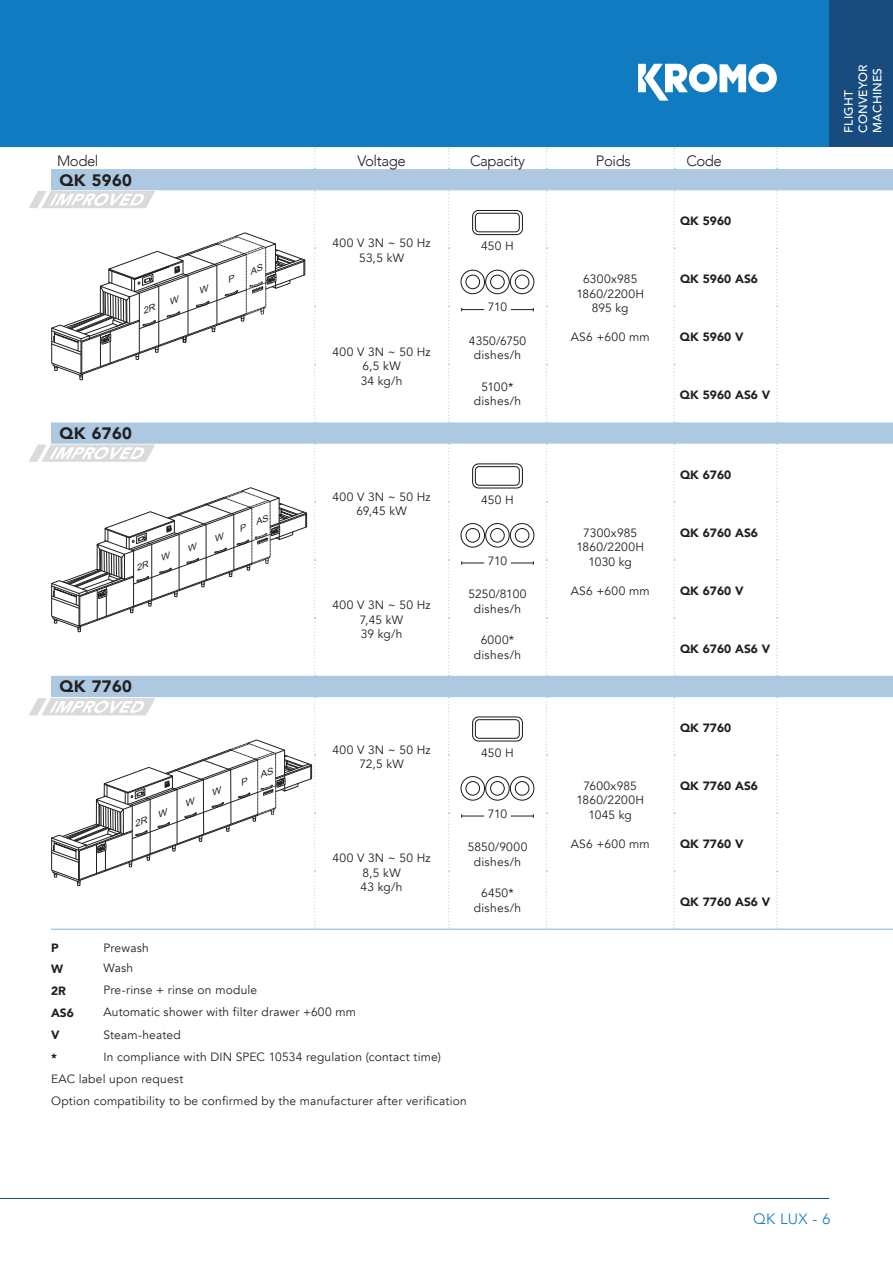
<style>
.page{position:relative;width:893px;height:1263px;background:#fff}
.page>*{position:absolute;margin:0;border:0;box-sizing:border-box;transform-origin:0 0}
.t1{font:900 16.5px "Avenir";letter-spacing:.02em;color:#231f20}
.t2{font:300 15px "Avenir";letter-spacing:-.03em;color:#231f20}
.t3{font:300 15px "Avenir";color:#107bc1}
.t4{font:12px/14.4px "Avenir";letter-spacing:.015em;color:#231f20;text-align:center}
.t5{font:900 12px/22.2px "Avenir";color:#231f20}
.t6{font:500 12px/14.4px "Avenir";letter-spacing:.01em;color:#fff}
</style>
<div class="page">
<hr style="left:0;top:1198px;width:829px;height:1px;background:#184c7e">
<div style="left:0;top:0;width:893px;height:147px;background:#107bc1"></div>
<div style="left:829px;top:0;width:64px;height:147px;background:#184c7e"></div>
<svg style="left:51px;top:169px;width:842px;height:528px"></svg>
<svg style="left:314px;top:190px;width:2px;height:232px"></svg>
<svg style="left:448px;top:190px;width:2px;height:232px"></svg>
<svg style="left:546px;top:190px;width:1px;height:232px"></svg>
<svg style="left:673px;top:190px;width:2px;height:232px"></svg>
<svg style="left:314px;top:444px;width:2px;height:232px"></svg>
<svg style="left:448px;top:444px;width:2px;height:232px"></svg>
<svg style="left:546px;top:444px;width:1px;height:232px"></svg>
<svg style="left:673px;top:444px;width:2px;height:232px"></svg>
<svg style="left:448px;top:697px;width:2px;height:231px"></svg>
<svg style="left:546px;top:697px;width:1px;height:231px"></svg>
<svg style="left:673px;top:697px;width:2px;height:231px"></svg>
<hr style="left:51px;top:928px;width:264px;height:2px;background:#adc9e1">
<hr style="left:315px;top:928px;width:134px;height:2px;background:#adc9e1">
<hr style="left:449px;top:928px;width:97px;height:2px;background:#adc9e1">
<hr style="left:546px;top:928px;width:128px;height:2px;background:#adc9e1">
<hr style="left:674px;top:928px;width:103px;height:2px;background:#adc9e1">
<hr style="left:777px;top:928px;width:116px;height:2px;background:#adc9e1">
<svg style="left:314px;top:148px;width:2px;height:21px"></svg>
<svg style="left:448px;top:148px;width:2px;height:21px"></svg>
<svg style="left:673px;top:148px;width:2px;height:21px"></svg>
<svg style="left:776px;top:148px;width:2px;height:21px"></svg>
<svg style="left:776px;top:190px;width:2px;height:232px"></svg>
<svg style="left:776px;top:444px;width:2px;height:232px"></svg>
<svg style="left:776px;top:697px;width:2px;height:231px"></svg>
<div style="left:472px;top:210px;width:51px;height:25px;border:1px solid #1a171b;border-radius:6px"></div>
<div style="left:475px;top:213px;width:45px;height:19px;border:1px solid #1a171b;border-radius:4px"></div>
<div style="left:461px;top:270px;width:24px;height:24px;border:1px solid #1a171b;border-radius:50%"></div>
<div style="left:466px;top:275px;width:14px;height:14px;border:1px solid #1a171b;border-radius:50%"></div>
<div style="left:485px;top:270px;width:24px;height:24px;border:1px solid #1a171b;border-radius:50%"></div>
<div style="left:490px;top:275px;width:15px;height:14px;border:1px solid #1a171b;border-radius:50%"></div>
<div style="left:510px;top:270px;width:24px;height:24px;border:1px solid #1a171b;border-radius:50%"></div>
<div style="left:515px;top:275px;width:14px;height:14px;border:1px solid #1a171b;border-radius:50%"></div>
<svg style="left:461px;top:308px;width:23px;height:3px"></svg>
<svg style="left:511px;top:308px;width:23px;height:3px"></svg>
<div style="left:472px;top:464px;width:51px;height:24px;border:1px solid #1a171b;border-radius:6px"></div>
<div style="left:475px;top:466px;width:45px;height:19px;border:1px solid #1a171b;border-radius:4px"></div>
<div style="left:461px;top:523px;width:24px;height:24px;border:1px solid #1a171b;border-radius:50%"></div>
<div style="left:466px;top:528px;width:14px;height:14px;border:1px solid #1a171b;border-radius:50%"></div>
<div style="left:485px;top:523px;width:24px;height:24px;border:1px solid #1a171b;border-radius:50%"></div>
<div style="left:490px;top:528px;width:15px;height:14px;border:1px solid #1a171b;border-radius:50%"></div>
<div style="left:510px;top:523px;width:24px;height:24px;border:1px solid #1a171b;border-radius:50%"></div>
<div style="left:515px;top:528px;width:14px;height:14px;border:1px solid #1a171b;border-radius:50%"></div>
<svg style="left:461px;top:561px;width:23px;height:4px"></svg>
<svg style="left:511px;top:561px;width:23px;height:4px"></svg>
<div style="left:472px;top:717px;width:51px;height:24px;border:1px solid #1a171b;border-radius:6px"></div>
<div style="left:475px;top:719px;width:45px;height:19px;border:1px solid #1a171b;border-radius:4px"></div>
<div style="left:461px;top:776px;width:24px;height:24px;border:1px solid #1a171b;border-radius:50%"></div>
<div style="left:466px;top:781px;width:14px;height:14px;border:1px solid #1a171b;border-radius:50%"></div>
<div style="left:485px;top:776px;width:24px;height:24px;border:1px solid #1a171b;border-radius:50%"></div>
<div style="left:490px;top:781px;width:15px;height:14px;border:1px solid #1a171b;border-radius:50%"></div>
<div style="left:510px;top:776px;width:24px;height:24px;border:1px solid #1a171b;border-radius:50%"></div>
<div style="left:515px;top:781px;width:14px;height:14px;border:1px solid #1a171b;border-radius:50%"></div>
<svg style="left:461px;top:814px;width:23px;height:4px"></svg>
<svg style="left:511px;top:814px;width:23px;height:4px"></svg>
<svg style="left:29px;top:444px;width:126px;height:18px"></svg>
<svg style="left:29px;top:191px;width:126px;height:17px"></svg>
<svg style="left:638px;top:64px;width:139px;height:37px"></svg>
<svg style="left:51px;top:233px;width:254px;height:147px"></svg>
<svg style="left:51px;top:487px;width:256px;height:145px"></svg>
<svg style="left:29px;top:697px;width:287px;height:231px"></svg>
<p class="t2" style="left:57px;top:152px;width:43px">Model</p>
<p class="t2" style="left:358px;top:152px;width:50px">Voltage</p>
<p class="t2" style="left:470px;top:152px;width:56px">Capacity</p>
<p class="t2" style="left:596px;top:152px;width:36px">Poids</p>
<p class="t2" style="left:686px;top:152px;width:37px">Code</p>
<h1 class="t1" style="left:60px;top:166px;width:74px">QK 5960</h1>
<h1 class="t1" style="left:60px;top:419px;width:74px">QK 6760</h1>
<h1 class="t1" style="left:60px;top:672px;width:74px">QK 7760</h1>
<p class="t4" style="left:333px;top:236px;width:100px">400 V 3N ~ 50 Hz<br>53,5 kW</p>
<p class="t4" style="left:481px;top:239px;width:34px">450 H</p>
<p class="t4" style="left:488px;top:300px;width:21px">710</p>
<p class="t4" style="left:469px;top:333px;width:59px">4350/6750</p>
<p class="t4" style="left:482px;top:380px;width:33px">5100*</p>
<p class="t4" style="left:333px;top:345px;width:100px">400 V 3N ~ 50 Hz<br>6,5 kW<br>34 kg/h</p>
<p class="t4" style="left:474px;top:348px;width:49px">dishes/h</p>
<p class="t4" style="left:474px;top:394px;width:49px">dishes/h</p>
<p class="t4" style="left:333px;top:489px;width:100px">400 V 3N ~ 50 Hz<br>69,45 kW</p>
<p class="t4" style="left:481px;top:492px;width:34px">450 H</p>
<p class="t4" style="left:488px;top:554px;width:21px">710</p>
<p class="t4" style="left:468px;top:587px;width:60px">5250/8100</p>
<p class="t4" style="left:481px;top:633px;width:35px">6000*</p>
<p class="t4" style="left:333px;top:598px;width:100px">400 V 3N ~ 50 Hz<br>7,45 kW<br>39 kg/h</p>
<p class="t4" style="left:474px;top:601px;width:49px">dishes/h</p>
<p class="t4" style="left:474px;top:647px;width:49px">dishes/h</p>
<p class="t4" style="left:333px;top:743px;width:100px">400 V 3N ~ 50 Hz<br>72,5 kW</p>
<p class="t4" style="left:481px;top:745px;width:34px">450 H</p>
<p class="t4" style="left:488px;top:807px;width:21px">710</p>
<p class="t4" style="left:468px;top:840px;width:61px">5850/9000</p>
<p class="t4" style="left:481px;top:886px;width:34px">6450*</p>
<p class="t4" style="left:333px;top:851px;width:100px">400 V 3N ~ 50 Hz<br>8,5 kW<br>43 kg/h</p>
<p class="t4" style="left:474px;top:855px;width:49px">dishes/h</p>
<p class="t4" style="left:474px;top:901px;width:49px">dishes/h</p>
<p class="t4" style="left:103px;top:937px;width:47px;line-height:20.5px;text-align:left">Prewash<br>Wash</p>
<p class="t4" style="left:103px;top:983px;width:155px">Pre-rinse + rinse on module</p>
<p class="t4" style="left:103px;top:1005px;width:254px">Automatic shower with filter drawer +600 mm</p>
<p class="t4" style="left:103px;top:1027px;width:79px">Steam-heated</p>
<p class="t4" style="left:103px;top:1050px;width:339px">In compliance with DIN SPEC 10534 regulation (contact time)</p>
<p class="t4" style="left:51px;top:1072px;width:134px">EAC label upon request</p>
<p class="t4" style="left:51px;top:1094px;width:417px">Option compatibility to be confirmed by the manufacturer after verification</p>
<p class="t5" style="left:51px;top:937px;width:13px;line-height:20.5px">P<br>W</p>
<p class="t5" style="left:51px;top:979px;width:24px">2R<br>AS6<br>V<br>*</p>
<p class="t4" style="left:576px;top:272px;width:69px">6300x985<br>1860/2200H<br>895 kg</p>
<p class="t4" style="left:571px;top:330px;width:80px">AS6 +600 mm</p>
<p class="t4" style="left:576px;top:526px;width:69px">7300x985<br>1860/2200H<br>1030 kg</p>
<p class="t4" style="left:571px;top:584px;width:80px">AS6 +600 mm</p>
<p class="t4" style="left:576px;top:779px;width:69px">7600x985<br>1860/2200H<br>1045 kg</p>
<p class="t4" style="left:571px;top:837px;width:80px">AS6 +600 mm</p>
<p class="t5" style="left:680px;top:210px;width:53px">QK 5960</p>
<p class="t5" style="left:680px;top:268px;width:80px">QK 5960 AS6</p>
<p class="t5" style="left:680px;top:326px;width:65px">QK 5960 V</p>
<p class="t5" style="left:680px;top:384px;width:92px">QK 5960 AS6 V</p>
<p class="t5" style="left:680px;top:463px;width:53px">QK 6760</p>
<p class="t5" style="left:680px;top:521px;width:80px">QK 6760 AS6</p>
<p class="t5" style="left:680px;top:579px;width:65px">QK 6760 V</p>
<p class="t5" style="left:680px;top:637px;width:92px">QK 6760 AS6 V</p>
<p class="t5" style="left:680px;top:716px;width:53px">QK 7760</p>
<p class="t5" style="left:680px;top:775px;width:80px">QK 7760 AS6</p>
<p class="t5" style="left:680px;top:833px;width:65px">QK 7760 V</p>
<p class="t5" style="left:680px;top:891px;width:92px">QK 7760 AS6 V</p>
<p class="t6" style="left:841px;top:133px;width:70px;rotate:-90deg">FLIGHT<br>CONVEYOR<br>MACHINES</p>
<p class="t3" style="left:753px;top:1210px;width:78px">QK LUX - 6</p>
</div>
